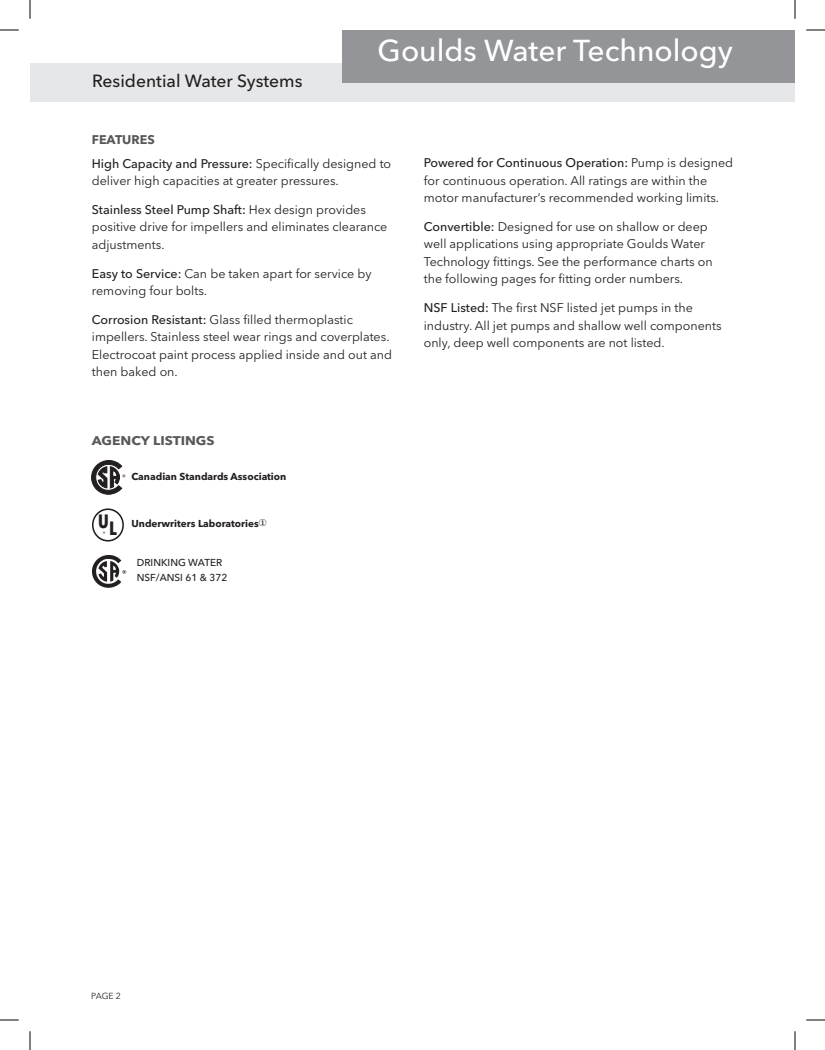
<style>
.page{position:relative;width:825px;height:1050px;background:#fff}
.page>*{position:absolute;margin:0;border:0;box-sizing:border-box;transform-origin:0 0}
.t1{font:500 30px "Avenir Next LT Pro";color:#fff}
.t2{font:700 condensed 19.12px "Avenir Next LT Pro";color:#231f20;scale:.96 1}
.t3{font:500 17.5px "Avenir Next LT Pro";color:#231f20}
.Body_Text{font:12.5px/17.5px "Avenir Next LT Pro";color:#231f20}
.t4{font:700 12.5px "Avenir Next LT Pro";color:#57585a;scale:1.1 1}
.t5{font:700 12.5px "Avenir Next LT Pro";color:#57585a}
.t6{font:700 10px "Avenir Next LT Pro";color:#231f20}
.t7{font:500 10px "Avenir Next LT Pro";color:#231f20}
.t8{font:8.75px "Avenir Next LT Pro";color:#231f20}
.t9{font:500 6.12px "Avenir Next LT Pro";color:#231f20}
.t10{font:500 4.75px "Avenir Next LT Pro";color:#231f20;scale:.96 1}
.s1{font-weight:500}
</style>
<div class="page">
<div style="left:30px;top:64px;width:765px;height:38px;background:#e6e7e9"></div>
<div style="left:342px;top:30px;width:453px;height:52px;background:#939598"></div>
<svg style="left:91px;top:460px;width:31px;height:34px"></svg>
<div style="left:92px;top:508px;width:32px;height:34px;border:2px solid #231f20;border-radius:50%"></div>
<img style="left:92px;top:555px;width:35px;height:33px">
<svg style="left:0;top:29px;width:19px;height:2px"></svg>
<svg style="left:806px;top:29px;width:19px;height:2px"></svg>
<svg style="left:0;top:1019px;width:19px;height:2px"></svg>
<svg style="left:806px;top:1019px;width:19px;height:2px"></svg>
<svg style="left:29px;top:0;width:2px;height:19px"></svg>
<svg style="left:29px;top:1031px;width:2px;height:19px"></svg>
<svg style="left:794px;top:0;width:2px;height:19px"></svg>
<svg style="left:794px;top:1031px;width:2px;height:19px"></svg>
<h3 class="t3" style="left:92px;top:70px;width:212px">Residential Water Systems</h3>
<h1 class="t1" style="left:378px;top:33px;width:357px">Goulds Water Technology</h1>
<p class="t5" style="left:92px;top:132px;width:64px">FEATURES</p>
<p class="Body_Text" style="left:92px;top:154px;width:301px"><span class="s1">High Capacity and Pressure:</span> Specifically designed to deliver high capacities at greater pressures.</p>
<p class="Body_Text" style="left:92px;top:201px;width:297px"><span class="s1">Stainless Steel Pump Shaft:</span> Hex design provides positive drive for impellers and eliminates clearance adjustments.</p>
<p class="Body_Text" style="left:92px;top:264px;width:281px"><span class="s1">Easy to Service:</span> Can be taken apart for service by removing four bolts.</p>
<p class="Body_Text" style="left:92px;top:311px;width:302px"><span class="s1">Corrosion Resistant:</span> Glass filled thermoplastic impellers. Stainless steel wear rings and coverplates.<br>Electrocoat paint process applied inside and out and then baked on.</p>
<p class="t4" style="left:92px;top:433px;width:113px">AGENCY LISTINGS</p>
<p class="t9" style="left:122px;top:473px;width:5px">®</p>
<p class="t6" style="left:131px;top:470px;width:156px">Canadian Standards Association</p>
<p class="t2" style="left:98px;top:510px;width:13px">U</p>
<p class="t10" style="left:103px;top:531px;width:4px">®</p>
<p class="t2" style="left:109px;top:516px;width:10px">L</p>
<p class="t6" style="left:131px;top:517px;width:137px">Underwriters Laboratories①</p>
<p class="t7" style="left:137px;top:556px;width:87px">DRINKING WATER</p>
<p class="t7" style="left:137px;top:572px;width:92px">NSF/ANSI 61 &amp; 372</p>
<p class="Body_Text" style="left:424px;top:154px;width:311px"><span class="s1">Powered for Continuous Operation:</span> Pump is designed for continuous operation. All ratings are within the motor manufacturer’s recommended working limits.</p>
<p class="Body_Text" style="left:424px;top:218px;width:290px"><span class="s1">Convertible:</span> Designed for use on shallow or deep well applications using appropriate Goulds Water Technology fittings. See the performance charts on the following pages for fitting order numbers.</p>
<p class="Body_Text" style="left:424px;top:299px;width:299px"><span class="s1">NSF Listed:</span> The first NSF listed jet pumps in the industry. All jet pumps and shallow well components only, deep well components are not listed.</p>
<p class="t8" style="left:91px;top:990px;width:31px">PAGE 2</p>
</div>
